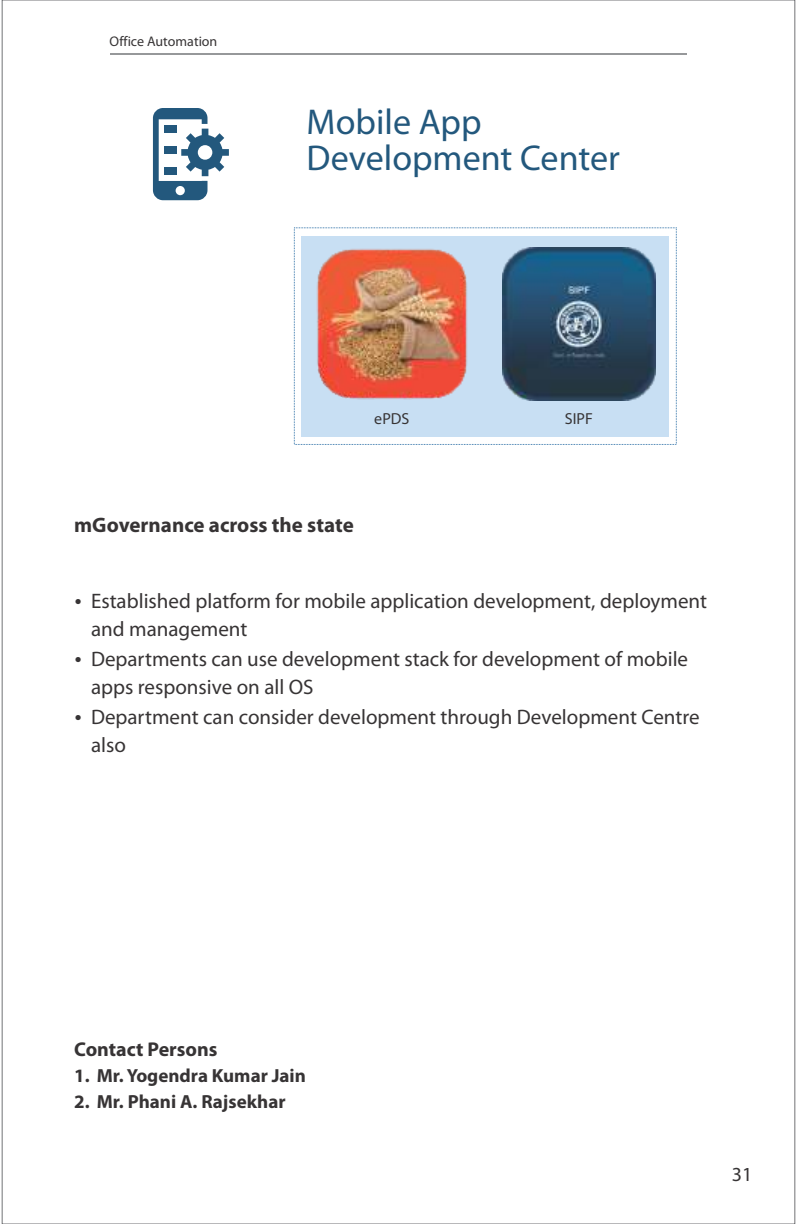
<style>
.page{position:relative;width:797px;height:1224px;background:#fff}
.page>*{position:absolute;margin:0;border:0;box-sizing:border-box;transform-origin:0 0}
.t1{font:36px/36.8px "Myriad Pro";color:#23587d}
.t2{font:21px/27.8px "Myriad Pro";color:#373435}
.t3{font:700 21px "Myriad Pro";color:#373435}
.t4{font:700 20px "Myriad Pro";color:#373435}
.t5{font:20px "Myriad Pro";color:#373435}
.t6{font:700 19px "Myriad Pro";color:#373435}
.t7{font:16px "Myriad Pro";color:#373435}
.t8{font:14px "Myriad Pro";color:#373435}
</style>
<div class="page">
<div style="left:301px;top:236px;width:368px;height:201px;background:#c8dff3"></div>
<img style="left:502px;top:247px;width:153px;height:154px">
<img style="left:316px;top:248px;width:152px;height:152px">
<svg style="left:153px;top:108px;width:76px;height:92px"></svg>
<hr style="left:110px;top:53px;width:576px;height:2px;background:#96989a">
<p class="t8" style="left:110px;top:36px;width:109px">Office Automation</p>
<h1 class="t1" style="left:306px;top:106px;width:315px">Mobile App<br>Development Center</h1>
<p class="t7" style="left:374px;top:412px;width:37px">ePDS</p>
<p class="t7" style="left:564px;top:412px;width:30px">SIPF</p>
<p class="t3" style="left:74px;top:517px;width:281px">mGovernance across the state</p>
<p class="t2" style="left:91px;top:589px;width:617px">Established platform for mobile application development, deployment and management</p>
<p class="t2" style="left:91px;top:647px;width:598px">Departments can use development stack for development of mobile apps responsive on all OS</p>
<p class="t2" style="left:91px;top:705px;width:610px">Department can consider development through Development Centre also</p>
<p class="t4" style="left:74px;top:1041px;width:145px">Contact Persons</p>
<p class="t6" style="left:74px;top:1068px;width:233px">1. Mr. Yogendra Kumar Jain</p>
<p class="t6" style="left:74px;top:1094px;width:213px">2. Mr. Phani A. Rajsekhar</p>
<p class="t5" style="left:731px;top:1166px;width:22px">31</p>
</div>
